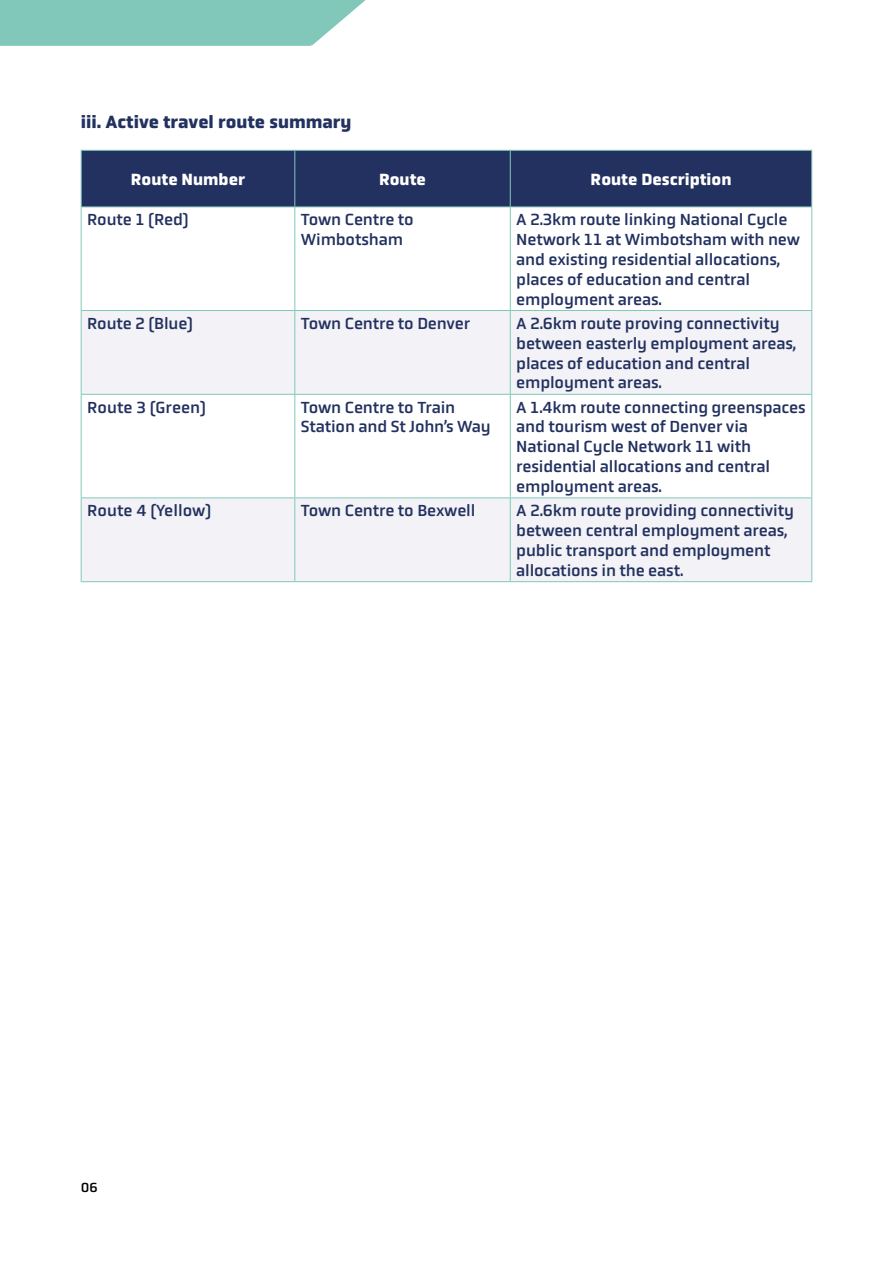
<style>
.page{position:relative;width:893px;height:1263px;background:#fff}
.page>*{position:absolute;margin:0;border:0;box-sizing:border-box;transform-origin:0 0}
.t1{font:700 18px "Obvia";color:#22315f}
.Body_Copy{font:16.5px/19.8px "Obvia";letter-spacing:-.01em;color:#22315f}
.Body_Copy-2{font:700 16.5px "Obvia";color:#fff}
.t2{font:13.5px "Obvia";color:#000}
</style>
<div class="page">
<svg style="left:0;top:0;width:366px;height:46px;background:#8accbf"></svg>
<div style="left:82px;top:151px;width:729px;height:56px;background:#22315f"></div>
<svg style="left:82px;top:311px;width:729px;height:270px;fill:#f3f2f6"></svg>
<hr style="left:81px;top:150px;width:214px;height:1px;background:#81c8ba">
<hr style="left:81px;top:151px;width:1px;height:56px;background:#81c8ba">
<hr style="left:295px;top:150px;width:215px;height:1px;background:#81c8ba">
<hr style="left:294px;top:151px;width:1px;height:56px;background:#81c8ba">
<hr style="left:510px;top:150px;width:302px;height:1px;background:#81c8ba">
<hr style="left:510px;top:151px;width:1px;height:56px;background:#81c8ba">
<hr style="left:811px;top:151px;width:1px;height:56px;background:#81c8ba">
<hr style="left:81px;top:207px;width:214px;height:1px;background:#81c8ba">
<hr style="left:81px;top:207px;width:1px;height:103px;background:#81c8ba">
<hr style="left:295px;top:207px;width:215px;height:1px;background:#81c8ba">
<hr style="left:294px;top:207px;width:1px;height:103px;background:#81c8ba">
<hr style="left:510px;top:207px;width:302px;height:1px;background:#81c8ba">
<hr style="left:510px;top:207px;width:1px;height:103px;background:#81c8ba">
<hr style="left:811px;top:207px;width:1px;height:103px;background:#81c8ba">
<hr style="left:81px;top:310px;width:214px;height:1px;background:#81c8ba">
<hr style="left:81px;top:311px;width:1px;height:83px;background:#81c8ba">
<hr style="left:295px;top:310px;width:215px;height:1px;background:#81c8ba">
<hr style="left:294px;top:311px;width:1px;height:83px;background:#81c8ba">
<hr style="left:510px;top:310px;width:302px;height:1px;background:#81c8ba">
<hr style="left:510px;top:311px;width:1px;height:83px;background:#81c8ba">
<hr style="left:811px;top:311px;width:1px;height:83px;background:#81c8ba">
<hr style="left:81px;top:394px;width:214px;height:1px;background:#81c8ba">
<hr style="left:81px;top:395px;width:1px;height:102px;background:#81c8ba">
<hr style="left:295px;top:394px;width:215px;height:1px;background:#81c8ba">
<hr style="left:294px;top:395px;width:1px;height:102px;background:#81c8ba">
<hr style="left:510px;top:394px;width:302px;height:1px;background:#81c8ba">
<hr style="left:510px;top:395px;width:1px;height:102px;background:#81c8ba">
<hr style="left:811px;top:395px;width:1px;height:102px;background:#81c8ba">
<hr style="left:81px;top:497px;width:214px;height:1px;background:#81c8ba">
<hr style="left:81px;top:498px;width:1px;height:83px;background:#81c8ba">
<hr style="left:295px;top:497px;width:215px;height:1px;background:#81c8ba">
<hr style="left:294px;top:498px;width:1px;height:83px;background:#81c8ba">
<hr style="left:510px;top:497px;width:302px;height:1px;background:#81c8ba">
<hr style="left:510px;top:498px;width:1px;height:83px;background:#81c8ba">
<hr style="left:811px;top:498px;width:1px;height:83px;background:#81c8ba">
<hr style="left:81px;top:581px;width:214px;height:1px;background:#81c8ba">
<hr style="left:295px;top:581px;width:215px;height:1px;background:#81c8ba">
<hr style="left:510px;top:581px;width:302px;height:1px;background:#81c8ba">
<h4 class="t1" style="left:81px;top:111px;width:272px">iii. Active travel route summary</h4>
<p class="Body_Copy-2" style="left:131px;top:169px;width:116px">Route Number</p>
<p class="Body_Copy-2" style="left:379px;top:169px;width:48px">Route</p>
<p class="Body_Copy-2" style="left:591px;top:169px;width:142px">Route Description</p>
<p class="Body_Copy" style="left:87px;top:210px;width:103px">Route 1 (Red)</p>
<p class="Body_Copy" style="left:301px;top:210px;width:115px">Town Centre to<br>Wimbotsham</p>
<p class="Body_Copy" style="left:516px;top:210px;width:285px">A 2.3km route linking National Cycle<br>Network 11 at Wimbotsham with new and existing residential allocations, places of education and central employment areas.</p>
<p class="Body_Copy" style="left:87px;top:313px;width:107px">Route 2 (Blue)</p>
<p class="Body_Copy" style="left:301px;top:313px;width:171px">Town Centre to Denver</p>
<p class="Body_Copy" style="left:516px;top:313px;width:281px">A 2.6km route proving connectivity between easterly employment areas, places of education and central employment areas.</p>
<p class="Body_Copy" style="left:87px;top:397px;width:120px">Route 3 (Green)</p>
<p class="Body_Copy" style="left:301px;top:397px;width:192px">Town Centre to Train<br>Station and St John’s Way</p>
<p class="Body_Copy" style="left:516px;top:397px;width:291px">A 1.4km route connecting greenspaces and tourism west of Denver via<br>National Cycle Network 11 with residential allocations and central employment areas.</p>
<p class="Body_Copy" style="left:87px;top:501px;width:126px">Route 4 (Yellow)</p>
<p class="Body_Copy" style="left:301px;top:501px;width:176px">Town Centre to Bexwell</p>
<p class="Body_Copy" style="left:516px;top:501px;width:279px">A 2.6km route providing connectivity between central employment areas, public transport and employment allocations in the east.</p>
<p class="t2" style="left:81px;top:1180px;width:18px">06</p>
</div>
